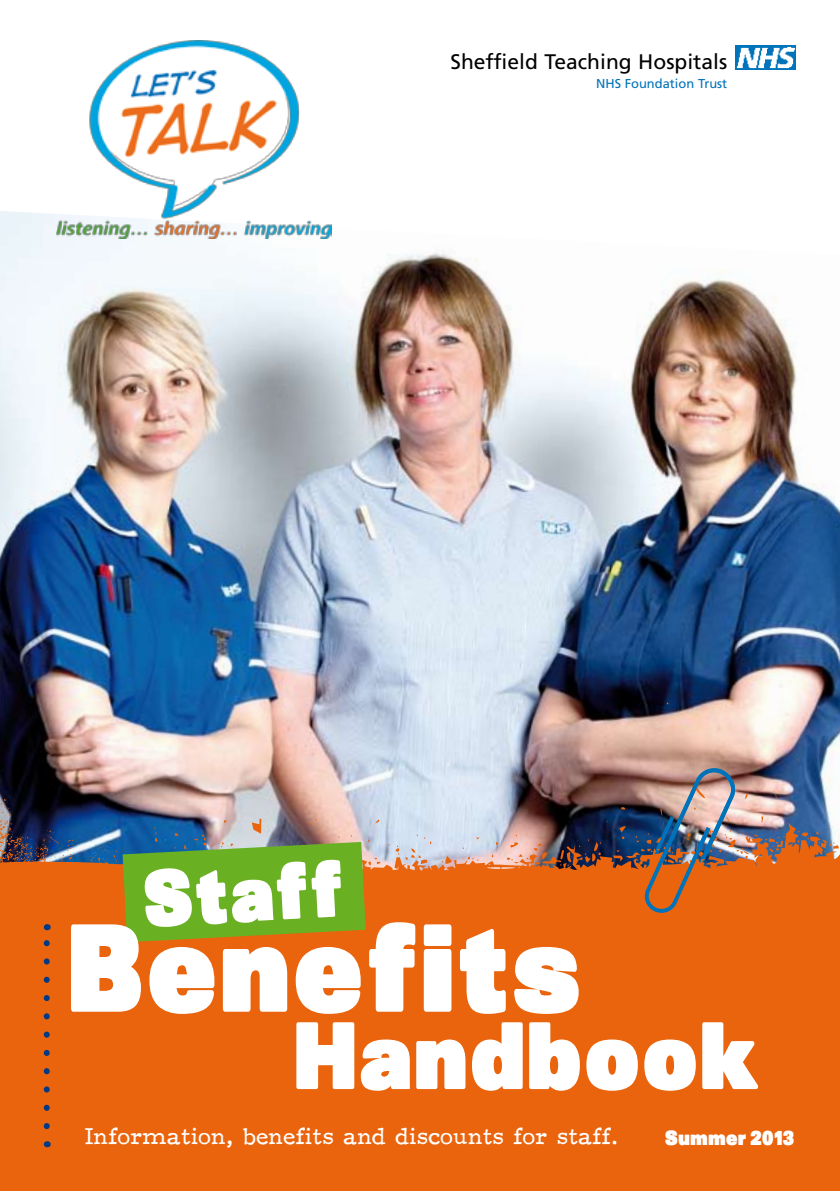
<style>
.page{position:relative;width:840px;height:1191px;background:#fff}
.page>*{position:absolute;margin:0;border:0;box-sizing:border-box;transform-origin:0 0}
.t1{font:900 121.2px "Sans";color:#fff}
.t2{font:900 92.8px "Sans";color:#fff}
.t3{font:900 77.2px "Sans";color:#fff}
.t4{font:24px "F25 Executive";color:#fff}
.t5{font:21px "Frutiger";color:#000}
.t6{font:900 20px "Sans";color:#fff}
.t7{font:12.8px "Frutiger";color:#0072ba}
</style>
<div class="page">
<img style="left:0;top:45px;width:839px;height:657px">
<svg style="left:794px;top:45px;width:1px;height:25px"></svg>
<img style="left:735px;top:45px;width:59px;height:25px">
<svg style="left:0;top:702px;width:839px;height:489px;background:#d2753d"></svg>
<svg style="left:44px;top:936px;width:6px;height:190px"></svg>
<img style="left:56px;top:40px;width:275px;height:198px">
<svg style="left:122px;top:842px;width:243px;height:100px;background:#71a72a"></svg>
<img style="left:628px;top:767px;width:107px;height:169px">
<p class="t5" style="left:450px;top:49px;width:278px">Sheffield Teaching Hospitals</p>
<p class="t7" style="left:596px;top:76px;width:132px">NHS Foundation Trust</p>
<h3 class="t3" style="left:139px;top:848px;width:203px;rotate:-3deg">Staff</h3>
<h1 class="t1" style="left:67px;top:888px;width:517px">Benefits</h1>
<h2 class="t2" style="left:293px;top:994px;width:469px">Handbook</h2>
<p class="t4" style="left:85px;top:1121px;width:534px">Information, benefits and discounts for staff.</p>
<p class="t6" style="left:664px;top:1124px;width:131px">Summer 2013</p>
</div>
